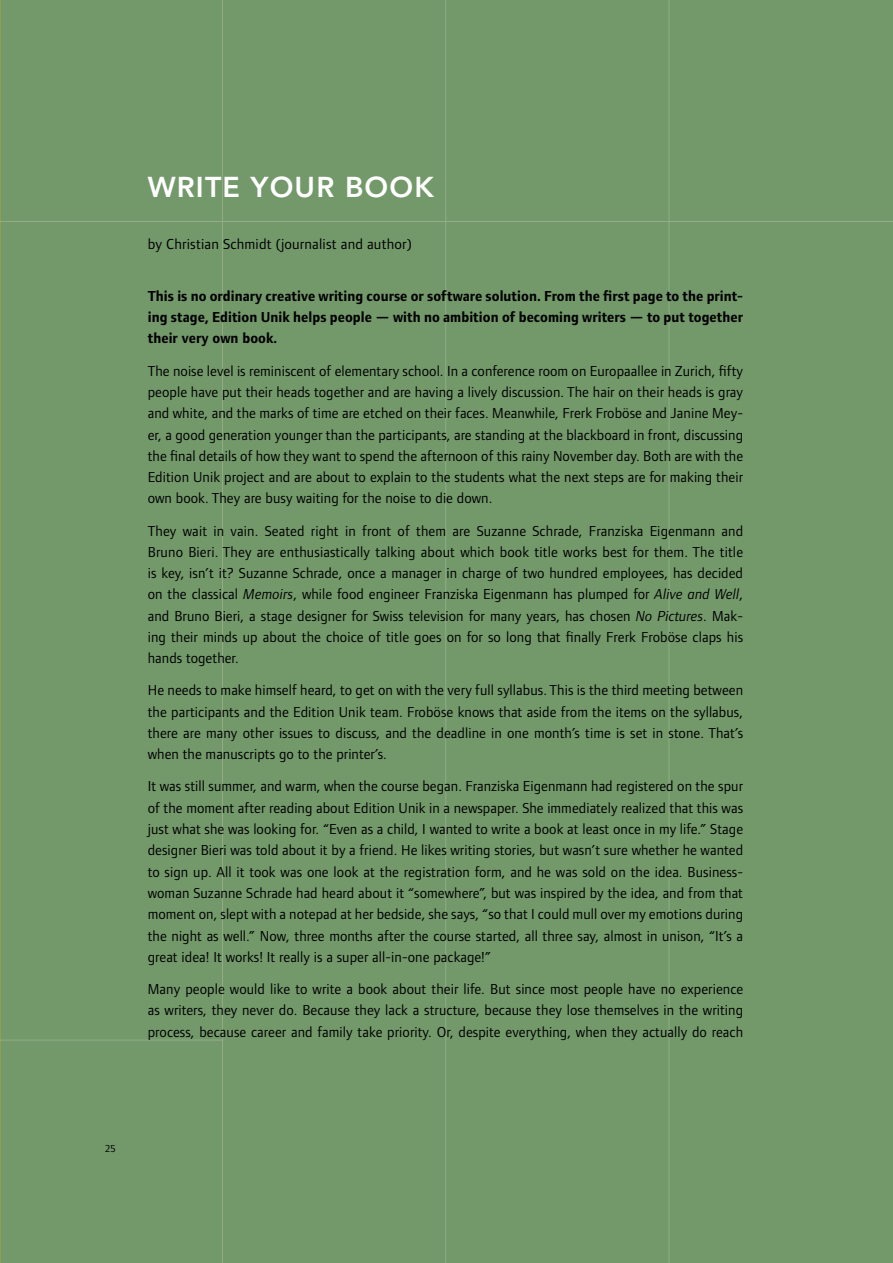
<style>
.page{position:relative;width:893px;height:1263px;background:#73996b}
.page>*{position:absolute;margin:0;border:0;box-sizing:border-box;transform-origin:0 0}
.t1{font:800 28.5px "Avenir";letter-spacing:.04em;color:#fff}
.t2{font:15px/21.3px "Foundry Form Sans";letter-spacing:.005em;color:#000;text-align:justify}
.t3{font:700 15px/21.3px "Foundry Form Sans";letter-spacing:.005em;color:#000;text-align:justify;scale:.95 1}
.t4{font:10.5px "Foundry Form Sans";color:#000}
.s1{font-style:italic}
</style>
<div class="page">
<hr style="left:0;top:1040px;width:223px;height:1px;background:#92ac86">
<hr style="left:0;top:221px;width:893px;height:1px;background:#92ac86">
<hr style="left:669px;top:0;width:1px;height:1263px;background:#92ac86">
<hr style="left:446px;top:0;width:1px;height:1263px;background:#92ac86">
<hr style="left:222px;top:0;width:1px;height:1263px;background:#92ac86">
<h1 class="t1" style="left:148px;top:170px;width:288px">WRITE YOUR BOOK</h1>
<p class="t2" style="left:148px;top:233px;width:266px">by Christian Schmidt (journalist and author)</p>
<p class="t3" style="left:148px;top:285px;width:628px">This is no ordinary creative writing course or software solution. From the first page to the print&shy;ing stage, Edition Unik helps people — with no ambition of becoming writers — to put together their very own book.</p>
<p class="t2" style="left:148px;top:360px;width:597px">The noise level is reminiscent of elementary school. In a conference room on Europaallee in Zurich, fifty people have put their heads together and are having a lively discussion. The hair on their heads is gray and white, and the marks of time are etched on their faces. Meanwhile, Frerk Froböse and Janine Mey&shy;er, a good generation younger than the participants, are standing at the blackboard in front, discussing the final details of how they want to spend the afternoon of this rainy November day. Both are with the Edition Unik project and are about to explain to the students what the next steps are for making their own book. They are busy waiting for the noise to die down.</p>
<p class="t2" style="left:148px;top:520px;width:597px">They wait in vain. Seated right in front of them are Suzanne Schrade, Franziska Eigenmann and Bruno Bieri. They are enthusiastically talking about which book title works best for them. The title is key, isn’t it? Suzanne Schrade, once a manager in charge of two hundred employees, has decided on the classical <span class="s1">Memoirs</span>, while food engineer Franziska Eigenmann has plumped for <span class="s1">Alive and Well</span>, and Bruno Bieri, a stage designer for Swiss television for many years, has chosen <span class="s1">No Pictures</span>. Mak&shy;ing their minds up about the choice of title goes on for so long that finally Frerk Froböse claps his hands together.</p>
<p class="t2" style="left:148px;top:680px;width:597px">He needs to make himself heard, to get on with the very full syllabus. This is the third meeting between the participants and the Edition Unik team. Froböse knows that aside from the items on the syllabus, there are many other issues to discuss, and the deadline in one month’s time is set in stone. That’s when the manuscripts go to the printer’s.</p>
<p class="t2" style="left:148px;top:776px;width:597px">It was still summer, and warm, when the course began. Franziska Eigenmann had registered on the spur of the moment after reading about Edition Unik in a newspaper. She immediately realized that this was just what she was looking for. “Even as a child, I wanted to write a book at least once in my life.” Stage designer Bieri was told about it by a friend. He likes writing stories, but wasn’t sure whether he wanted to sign up. All it took was one look at the registration form, and he was sold on the idea. Business&shy;woman Suzanne Schrade had heard about it “somewhere”, but was inspired by the idea, and from that moment on, slept with a notepad at her bedside, she says, “so that I could mull over my emotions during the night as well.” Now, three months after the course started, all three say, almost in unison, “It’s a great idea! It works! It really is a super all-in-one package!”</p>
<p class="t2" style="left:148px;top:978px;width:597px">Many people would like to write a book about their life. But since most people have no experience as writers, they never do. Because they lack a structure, because they lose themselves in the writing process, because career and family take priority. Or, despite everything, when they actually do reach</p>
<p class="t4" style="left:105px;top:1143px;width:12px">25</p>
</div>
